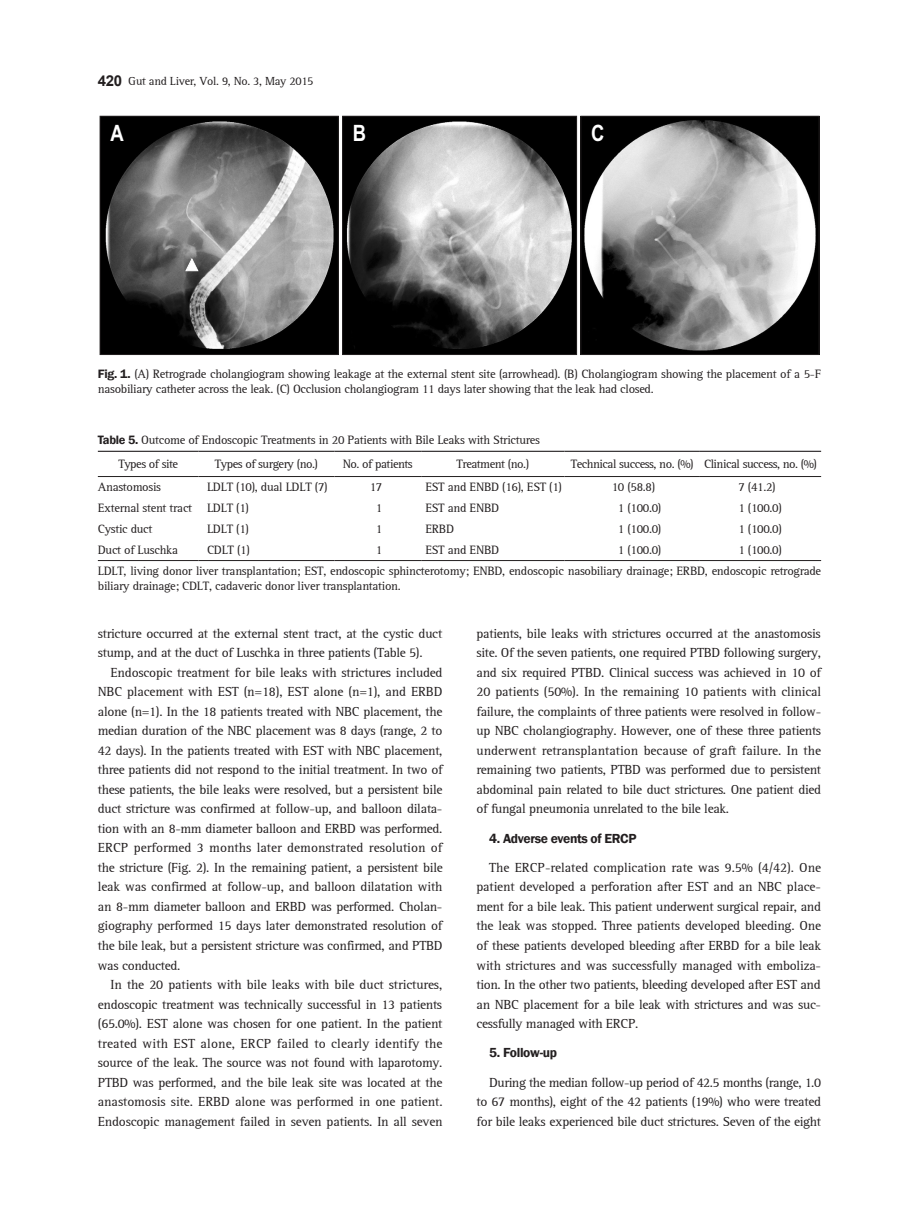
<style>
.page{position:relative;width:919px;height:1217px;background:#fff}
.page>*{position:absolute;margin:0;border:0;box-sizing:border-box;transform-origin:0 0}
.t1{font:700 22.5px "Arial Narrow";color:#fff}
.본문{font:13.5px/19.5px "Rotisser";letter-spacing:-.025em;color:#231f20;text-align:justify}
._1__제목{font:600 13.5px "Franklin Gothic";letter-spacing:-.025em;color:#231f20}
.표_그림서체{font:12.45px/15px "Rotisser";letter-spacing:-.025em;color:#231f20}
.표-본문{font:12.45px "Rotisser";letter-spacing:-.025em;color:#231f20}
.표-첫줄{font:12.45px "Rotisser";letter-spacing:-.04em;color:#231f20}
.t2{font:12px "Rotisser";letter-spacing:-.025em;color:#231f20}
.s1{font-family:"Arial";font-weight:700;font-size:15px}
.s2{font-family:"Franklin Gothic";font-weight:600}
</style>
<div class="page">
<img style="left:102px;top:118px;width:234px;height:235px">
<div style="left:100px;top:116px;width:238px;height:239px;border:1px solid #231f20"></div>
<svg style="left:342px;top:116px;width:477px;height:239px;background:#747474"></svg>
<svg style="left:185px;top:258px;width:13px;height:13px"></svg>
<hr style="left:98px;top:560px;width:100px;height:1px;background:#231f20">
<hr style="left:198px;top:560px;width:136px;height:1px;background:#231f20">
<hr style="left:334px;top:560px;width:87px;height:1px;background:#231f20">
<hr style="left:421px;top:560px;width:143px;height:1px;background:#231f20">
<hr style="left:564px;top:560px;width:135px;height:1px;background:#231f20">
<hr style="left:699px;top:560px;width:122px;height:1px;background:#231f20">
<hr style="left:98px;top:450px;width:100px;height:2px;background:#231f20">
<hr style="left:198px;top:450px;width:136px;height:2px;background:#231f20">
<hr style="left:334px;top:450px;width:87px;height:2px;background:#231f20">
<hr style="left:421px;top:450px;width:143px;height:2px;background:#231f20">
<hr style="left:564px;top:450px;width:135px;height:2px;background:#231f20">
<hr style="left:699px;top:450px;width:122px;height:2px;background:#231f20">
<hr style="left:98px;top:476px;width:100px;height:1px;background:#231f20">
<hr style="left:198px;top:476px;width:136px;height:1px;background:#231f20">
<hr style="left:334px;top:476px;width:87px;height:1px;background:#231f20">
<hr style="left:421px;top:476px;width:143px;height:1px;background:#231f20">
<hr style="left:564px;top:476px;width:135px;height:1px;background:#231f20">
<hr style="left:699px;top:476px;width:122px;height:1px;background:#231f20">
<p class="t2" style="left:98px;top:74px;width:217px"><span class="s1">420</span> Gut and Liver, Vol. 9, No. 3, May 2015</p>
<p class="t1" style="left:110px;top:120px;width:15px">A</p>
<p class="t1" style="left:353px;top:120px;width:15px">B</p>
<p class="t1" style="left:591px;top:120px;width:15px">C</p>
<p class="표_그림서체" style="left:98px;top:367px;width:724px"><span class="s2">Fig. 1.</span> (A) Retrograde cholangiogram showing leakage at the external stent site (arrowhead). (B) Cholangiogram showing the placement of a 5-F nasobiliary catheter across the leak. (C) Occlusion cholangiogram 11 days later showing that the leak had closed.</p>
<p class="표_그림서체" style="left:98px;top:433px;width:443px"><span class="s2">Table 5.</span> Outcome of Endoscopic Treatments in 20 Patients with Bile Leaks with Strictures</p>
<p class="표-첫줄" style="left:118px;top:456px;width:61px">Types of site</p>
<p class="표-첫줄" style="left:215px;top:456px;width:105px">Types of surgery (no.)</p>
<p class="표-첫줄" style="left:343px;top:456px;width:71px">No. of patients</p>
<p class="표-첫줄" style="left:456px;top:456px;width:74px">Treatment (no.)</p>
<p class="표-첫줄" style="left:570px;top:456px;width:124px">Technical success, no. (%)</p>
<p class="표-첫줄" style="left:704px;top:456px;width:114px">Clinical success, no. (%)</p>
<p class="표-본문" style="left:98px;top:480px;width:65px">Anastomosis</p>
<p class="표-본문" style="left:98px;top:501px;width:96px">External stent tract</p>
<p class="표-본문" style="left:98px;top:522px;width:56px">Cystic duct</p>
<p class="표-본문" style="left:98px;top:543px;width:82px">Duct of Luschka</p>
<p class="표-본문" style="left:738px;top:480px;width:39px">7 (41.2)</p>
<p class="표-본문" style="left:738px;top:501px;width:45px">1 (100.0)</p>
<p class="표-본문" style="left:738px;top:522px;width:45px">1 (100.0)</p>
<p class="표-본문" style="left:738px;top:543px;width:45px">1 (100.0)</p>
<p class="표_그림서체" style="left:98px;top:564px;width:724px">LDLT, living donor liver transplantation; EST, endoscopic sphincterotomy; ENBD, endoscopic nasobiliary drainage; ERBD, endoscopic retrograde biliary drainage; CDLT, cadaveric donor liver transplantation.</p>
<p class="표-본문" style="left:207px;top:480px;width:122px">LDLT (10), dual LDLT (7)</p>
<p class="표-본문" style="left:207px;top:501px;width:43px">LDLT (1)</p>
<p class="표-본문" style="left:207px;top:522px;width:43px">LDLT (1)</p>
<p class="표-본문" style="left:207px;top:543px;width:44px">CDLT (1)</p>
<p class="표-본문" style="left:425px;top:480px;width:138px">EST and ENBD (16), EST (1)</p>
<p class="표-본문" style="left:425px;top:501px;width:75px">EST and ENBD</p>
<p class="표-본문" style="left:425px;top:522px;width:30px">ERBD</p>
<p class="표-본문" style="left:425px;top:543px;width:75px">EST and ENBD</p>
<p class="표-본문" style="left:611px;top:480px;width:45px">10 (58.8)</p>
<p class="표-본문" style="left:618px;top:501px;width:45px">1 (100.0)</p>
<p class="표-본문" style="left:618px;top:522px;width:45px">1 (100.0)</p>
<p class="표-본문" style="left:618px;top:543px;width:45px">1 (100.0)</p>
<p class="표-본문" style="left:370px;top:480px;width:14px">17</p>
<p class="표-본문" style="left:376px;top:501px;width:8px">1</p>
<p class="표-본문" style="left:376px;top:522px;width:8px">1</p>
<p class="표-본문" style="left:376px;top:543px;width:8px">1</p>
<p class="본문" style="left:98px;top:623px;width:346px">stricture occurred at the external stent tract, at the cystic duct stump, and at the duct of Luschka in three patients (Table 5).</p>
<p class="본문" style="left:98px;top:662px;width:346px;text-indent:13px">Endoscopic treatment for bile leaks with strictures included NBC placement with EST (n=18), EST alone (n=1), and ERBD alone (n=1). In the 18 patients treated with NBC placement, the median duration of the NBC placement was 8 days (range, 2 to 42 days). In the patients treated with EST with NBC placement, three patients did not respond to the initial treatment. In two of these patients, the bile leaks were resolved, but a persistent bile duct stricture was confirmed at follow-up, and balloon dilata&shy;tion with an 8-mm diameter balloon and ERBD was performed.<br>ERCP performed 3 months later demonstrated resolution of the stricture (Fig. 2). In the remaining patient, a persistent bile leak was confirmed at follow-up, and balloon dilatation with an 8-mm diameter balloon and ERBD was performed. Cholan&shy;giography performed 15 days later demonstrated resolution of the bile leak, but a persistent stricture was confirmed, and PTBD was conducted.</p>
<p class="본문" style="left:98px;top:974px;width:346px;text-indent:13px">In the 20 patients with bile leaks with bile duct strictures, endoscopic treatment was technically successful in 13 patients (65.0%). EST alone was chosen for one patient. In the patient treated with EST alone, ERCP failed to clearly identify the source of the leak. The source was not found with laparotomy.<br>PTBD was performed, and the bile leak site was located at the anastomosis site. ERBD alone was performed in one patient.<br>Endoscopic management failed in seven patients. In all seven</p>
<p class="본문" style="left:476px;top:623px;width:346px">patients, bile leaks with strictures occurred at the anastomosis site. Of the seven patients, one required PTBD following surgery, and six required PTBD. Clinical success was achieved in 10 of 20 patients (50%). In the remaining 10 patients with clinical failure, the complaints of three patients were resolved in follow&shy;up NBC cholangiography. However, one of these three patients underwent retransplantation because of graft failure. In the remaining two patients, PTBD was performed due to persistent abdominal pain related to bile duct strictures. One patient died of fungal pneumonia unrelated to the bile leak.</p>
<p class="_1__제목" style="left:489px;top:829px;width:149px">4. Adverse events of ERCP</p>
<p class="본문" style="left:476px;top:857px;width:346px;text-indent:13px">The ERCP-related complication rate was 9.5% (4/42). One patient developed a perforation after EST and an NBC place&shy;ment for a bile leak. This patient underwent surgical repair, and the leak was stopped. Three patients developed bleeding. One of these patients developed bleeding after ERBD for a bile leak with strictures and was successfully managed with emboliza&shy;tion. In the other two patients, bleeding developed after EST and an NBC placement for a bile leak with strictures and was suc&shy;cessfully managed with ERCP.</p>
<p class="_1__제목" style="left:489px;top:1044px;width:69px">5. Follow-up</p>
<p class="본문" style="left:476px;top:1072px;width:346px;text-indent:13px">During the median follow-up period of 42.5 months (range, 1.0 to 67 months), eight of the 42 patients (19%) who were treated for bile leaks experienced bile duct strictures. Seven of the eight</p>
</div>
